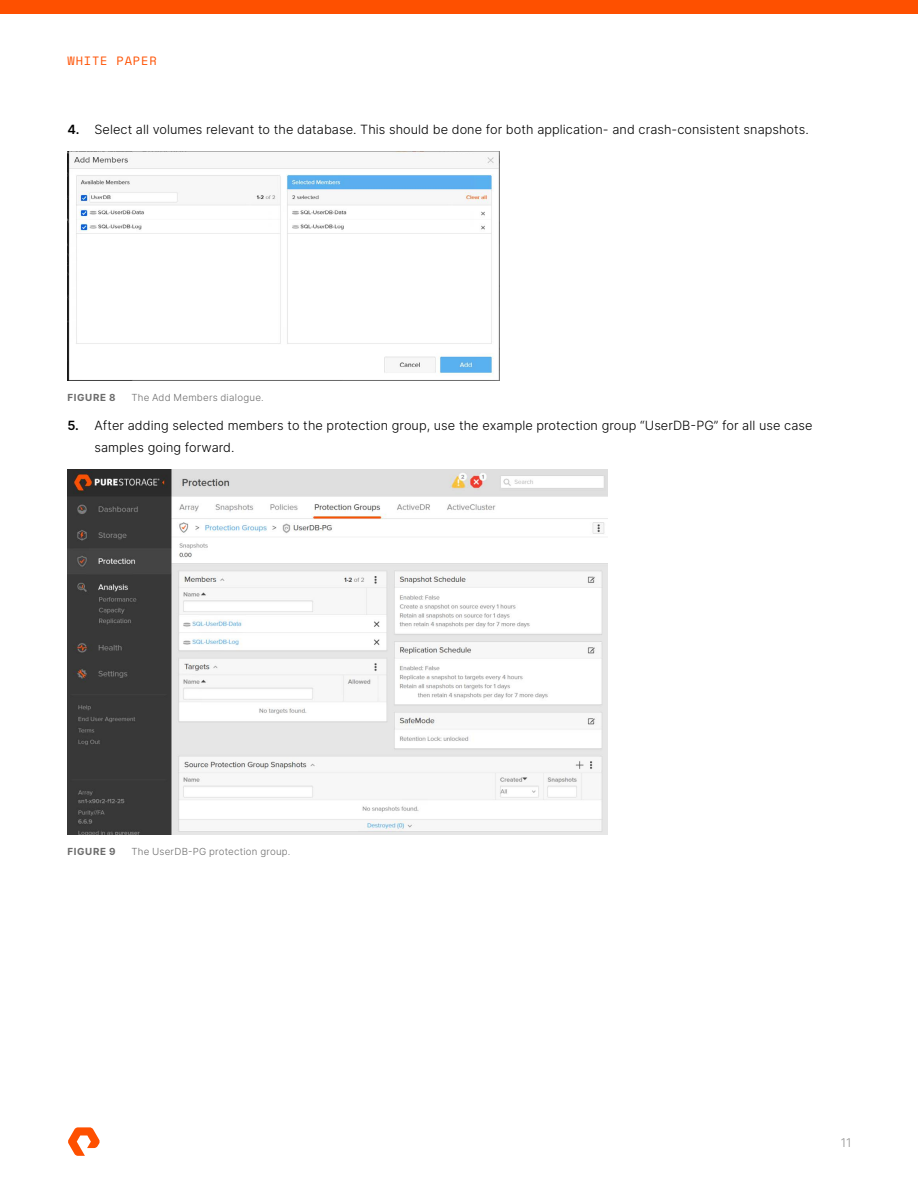
<style>
.page{position:relative;width:918px;height:1188px;background:#fff}
.page>*{position:absolute;margin:0;border:0;box-sizing:border-box;transform-origin:0 0}
.t1{font:300 12.75px/22.5px "Inter";letter-spacing:.005em;color:#000}
.t2{font:12px "Space Mono";letter-spacing:.07em;color:#fe5000}
.t3{font:300 12px "Inter";color:#919191}
.t4{font:300 9.75px "Inter";letter-spacing:.025em;color:#6c6c6c}
.t5{font:700 9.75px "Inter";letter-spacing:.07em;color:#6c6c6c}
.s1{font-weight:600}
</style>
<div class="page">
<div style="left:0;top:0;width:918px;height:14px;background:#fe5000"></div>
<svg style="left:68px;top:1127px;width:32px;height:29px"></svg>
<img style="left:68px;top:151px;width:432px;height:230px">
<img style="left:68px;top:470px;width:539px;height:365px">
<p class="t2" style="left:68px;top:52px;width:91px">WHITE PAPER</p>
<p class="t1" style="left:68px;top:118px;width:743px"><span class="s1">4.</span> Select all volumes relevant to the database. This should be done for both application- and crash-consistent snapshots.</p>
<p class="t5" style="left:68px;top:390px;width:50px">FIGURE 8</p>
<p class="t4" style="left:131px;top:390px;width:134px">The Add Members dialogue.</p>
<p class="t1" style="left:94px;top:414px;width:720px;text-indent:-27px"><span class="s1">5.</span> After adding selected members to the protection group, use the example protection group “UserDB-PG” for all use case samples going forward.</p>
<p class="t5" style="left:68px;top:844px;width:50px">FIGURE 9</p>
<p class="t4" style="left:131px;top:844px;width:161px">The UserDB-PG protection group.</p>
<p class="t3" style="left:841px;top:1135px;width:12px">11</p>
</div>
